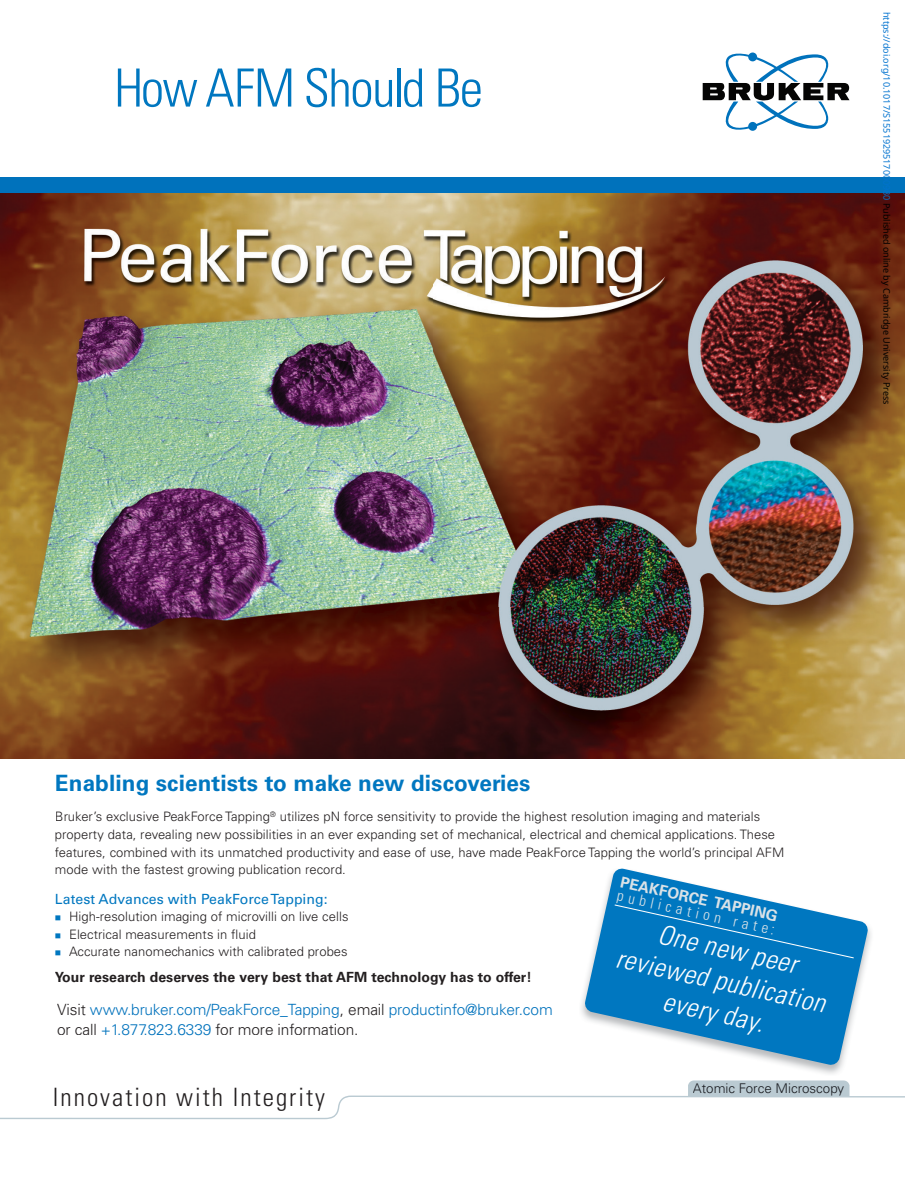
<style>
.page{position:relative;width:905px;height:1188px;background:#fff}
.page>*{position:absolute;margin:0;border:0;box-sizing:border-box;transform-origin:0 0}
.t1{font:300 condensed 52.65px "Univers LT Std";letter-spacing:-.03em;color:#0077c0}
.t2{font:italic 300 condensed 27px/32.2px "Univers LT Std";color:#fff;text-align:center}
.t3{font:300 condensed 25.35px "Univers LT Std";letter-spacing:.08em;color:#231f20}
.t4{font:700 22.5px "Univers LT Std";letter-spacing:.005em;color:#0077c0}
.t5{font:300 15.45px/19.6px "Univers LT Std";letter-spacing:-.01em;color:#0072bc}
.t6{font:700 15.15px "Univers LT Std";color:#dae2e7}
.t7{font:300 condensed 15.15px "Univers LT Std";color:#dae2e7}
.t8{font:700 14.1px "Univers LT Std";letter-spacing:.005em;color:#231f20}
.t9{font:14.1px "Univers LT Std";letter-spacing:.005em;color:#0077c0}
.t10{font:300 13.35px "Univers LT Std";color:#1a1c21}
.t11{font:300 13.05px/17.5px "Univers LT Std";letter-spacing:.005em;color:#231f20}
.t12{font:9px "Noto Sans";color:#0172cf}
.s1{color:#000}
.s2{color:#231f20}
</style>
<div class="page">
<img style="left:0;top:193px;width:904px;height:565px">
<svg style="left:584px;top:868px;width:284px;height:198px;fill:#0077c0"></svg>
<svg style="left:613px;top:904px;width:241px;height:55px;background:#0f7fc3"></svg>
<div style="left:0;top:177px;width:904px;height:16px;background:#0072bc"></div>
<svg style="left:0;top:1080px;width:904px;height:39px"></svg>
<div style="left:693px;top:1083px;width:151px;height:13px;background:#bacad2"></div>
<svg style="left:702px;top:52px;width:147px;height:79px"></svg>
<h1 class="t1" style="left:114px;top:56px;width:370px">How AFM Should Be</h1>
<p class="t12" style="left:893px;top:12px;width:394px;rotate:90deg">https://doi.org/10.1017/S1551929517000980 <span class="s1">Published online by Cambridge University Press</span></p>
<h3 class="t4" style="left:55px;top:770px;width:477px">Enabling scientists to make new discoveries</h3>
<p class="t11" style="left:55px;top:808px;width:731px">Bruker’s exclusive PeakForce Tapping<sup>®</sup> utilizes pN force sensitivity to provide the highest resolution imaging and materials property data, revealing new possibilities in an ever expanding set of mechanical, electrical and chemical applications. These features, combined with its unmatched productivity and ease of use, have made PeakForce Tapping the world’s principal AFM mode with the fastest growing publication record.</p>
<p class="t9" style="left:55px;top:890px;width:274px">Latest Advances with PeakForce Tapping:</p>
<p class="t11" style="left:69px;top:908px;width:281px">High-resolution imaging of microvilli on live cells<br>Electrical measurements in fluid<br>Accurate nanomechanics with calibrated probes</p>
<p class="t8" style="left:55px;top:969px;width:478px">Your research deserves the very best that AFM technology has to offer!</p>
<p class="t6" style="left:622px;top:873px;width:162px;rotate:12deg">PEAKFORCE TAPPING</p>
<p class="t7" style="left:619px;top:887px;width:162px;rotate:12deg">publication rate:</p>
<h2 class="t2" style="left:626px;top:911px;width:215px;rotate:12deg">One new peer reviewed publication every day.</h2>
<p class="t5" style="left:57px;top:1000px;width:497px"><span class="s2">Visit</span> www.bruker.com/PeakForce_Tapping<span class="s2">, email</span> productinfo@bruker.com <span class="s2">or call</span> +1.877.823.6339 <span class="s2">for more information.</span></p>
<h3 class="t3" style="left:53px;top:1082px;width:273px">Innovation with Integrity</h3>
<p class="t10" style="left:693px;top:1080px;width:153px">Atomic Force Microscopy</p>
</div>
